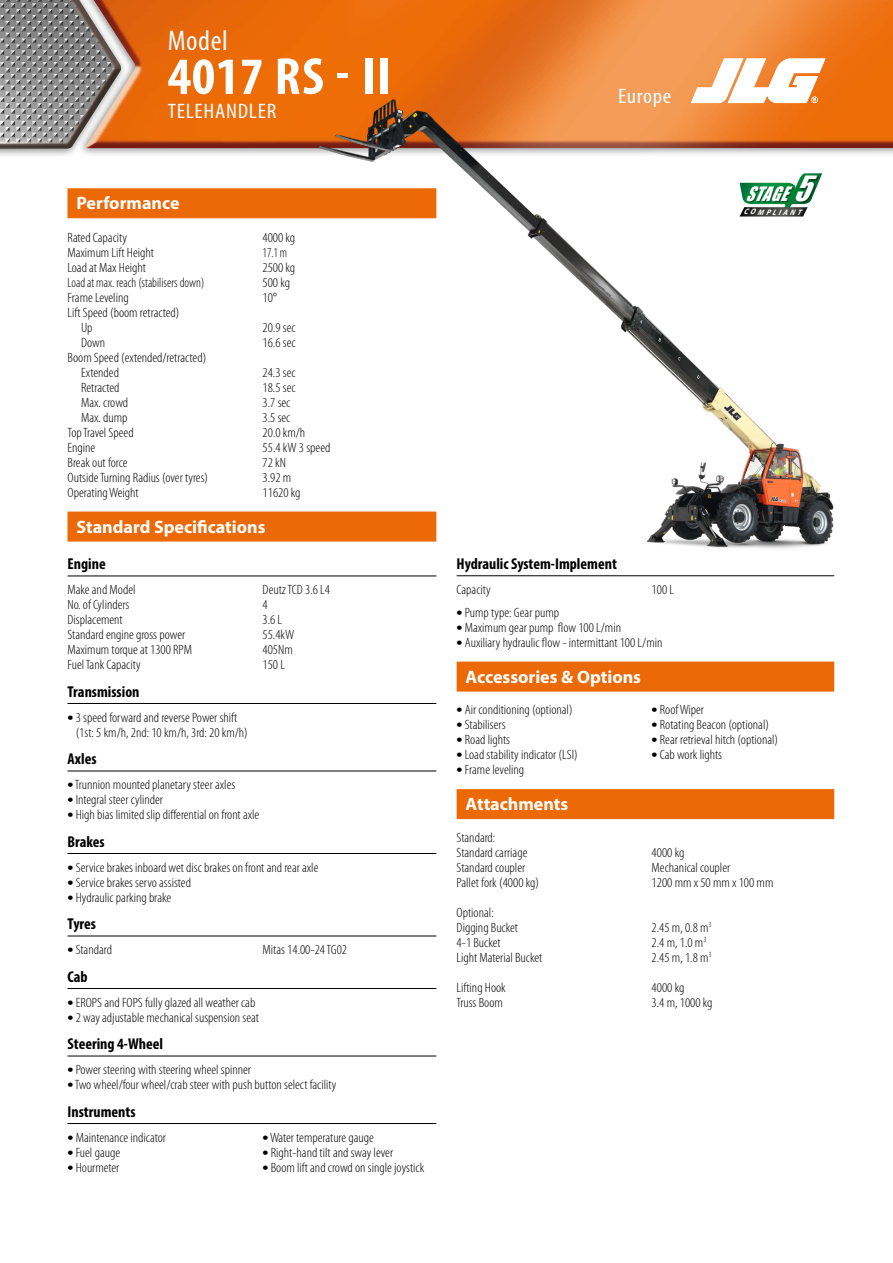
<style>
.page{position:relative;width:893px;height:1263px;background:#fff}
.page>*{position:absolute;margin:0;border:0;box-sizing:border-box;transform-origin:0 0}
.t1{font:700 condensed 52.5px "Myriad Pro";letter-spacing:.01em;color:#fff;scale:1.05 1}
.t2{font:condensed 28.5px "Myriad Pro";letter-spacing:.02em;color:#f0fbff;scale:1.05 1}
.t3{font:condensed 21px "Myriad Pro";letter-spacing:.03em;color:#f0fbff;scale:1.12 1}
.t4{font:italic 18.3px "Impact";color:#fff;scale:.87 1}
.t5{font:700 18px "Myriad Pro";color:#fff}
.t6{font:700 condensed 15.75px "Myriad Pro";color:#000}
.t7{font:300 condensed 13.5px/15px "Myriad Pro";color:#000;scale:1.07 1}
.t8{font:300 condensed 13.5px "Myriad Pro";color:#000}
.t9{font:300 condensed 13.5px "Myriad Pro";color:#000;scale:.92 1}
.t10{font:italic 700 7.95px "Myriad Pro";color:#fff;scale:.87 1}
.s1{font-weight:700;font-stretch:normal;font-size:16.5px}
.s2{font-size:32.1px}
</style>
<div class="page">
<img style="left:128px;top:0;width:765px;height:148px">
<div style="left:0;top:0;width:128px;height:158px;background:#000;opacity:.5"></div>
<img style="left:0;top:0;width:121px;height:149px">
<svg style="left:691px;top:59px;width:134px;height:38px"></svg>
<img style="left:306px;top:97px;width:544px;height:452px">
<svg style="left:739px;top:173px;width:83px;height:44px"></svg>
<img style="left:741px;top:172px;width:82px;height:41px">
<div style="left:68px;top:188px;width:368px;height:30px;background:#ec6907"></div>
<div style="left:68px;top:512px;width:368px;height:30px;background:#ec6907"></div>
<hr style="left:68px;top:576px;width:368px;height:1px;background:#000">
<hr style="left:68px;top:703px;width:368px;height:1px;background:#000">
<hr style="left:68px;top:771px;width:368px;height:1px;background:#000">
<hr style="left:68px;top:853px;width:368px;height:1px;background:#000">
<hr style="left:68px;top:936px;width:368px;height:1px;background:#000">
<hr style="left:68px;top:988px;width:368px;height:1px;background:#000">
<hr style="left:68px;top:1056px;width:368px;height:1px;background:#000">
<hr style="left:68px;top:1123px;width:368px;height:1px;background:#000">
<hr style="left:457px;top:575px;width:377px;height:1px;background:#000">
<div style="left:457px;top:662px;width:377px;height:30px;background:#ec6907"></div>
<div style="left:457px;top:789px;width:377px;height:30px;background:#ec6907"></div>
<h2 class="t2" style="left:168px;top:24px;width:59px">Model</h2>
<h1 class="t1" style="left:168px;top:44px;width:214px">4017 RS - II</h1>
<h3 class="t3" style="left:168px;top:98px;width:99px">TELEHANDLER</h3>
<h3 class="t5" style="left:76px;top:191px;width:104px">Performance</h3>
<p class="t7" style="left:68px;top:229px;width:57px">Rated Capacity</p>
<p class="t7" style="left:262px;top:229px;width:32px">4000 kg</p>
<p class="t7" style="left:68px;top:244px;width:82px">Maximum Lift Height</p>
<p class="t9" style="left:263px;top:244px;width:28px">17.1 m</p>
<p class="t7" style="left:68px;top:259px;width:75px">Load at Max Height</p>
<p class="t7" style="left:262px;top:259px;width:32px">2500 kg</p>
<p class="t8" style="left:68px;top:274px;width:138px">Load at max. reach (stabilisers down)</p>
<p class="t7" style="left:263px;top:274px;width:27px">500 kg</p>
<p class="t7" style="left:68px;top:289px;width:59px">Frame Leveling</p>
<p class="t7" style="left:263px;top:289px;width:15px">10°</p>
<p class="t7" style="left:81px;top:304px;width:94px;text-indent:-14px">Lift Speed (boom retracted)<br>Up</p>
<p class="t7" style="left:263px;top:319px;width:32px">20.9 sec</p>
<p class="t7" style="left:81px;top:334px;width:24px">Down</p>
<p class="t7" style="left:263px;top:334px;width:32px">16.6 sec</p>
<p class="t7" style="left:81px;top:349px;width:119px;text-indent:-14px">Boom Speed (extended/retracted)<br>Extended</p>
<p class="t7" style="left:263px;top:364px;width:32px">24.3 sec</p>
<p class="t7" style="left:81px;top:379px;width:38px">Retracted</p>
<p class="t7" style="left:263px;top:379px;width:32px">18.5 sec</p>
<p class="t7" style="left:81px;top:394px;width:46px">Max. crowd</p>
<p class="t7" style="left:263px;top:394px;width:28px">3.7 sec</p>
<p class="t7" style="left:81px;top:409px;width:45px">Max. dump</p>
<p class="t7" style="left:263px;top:409px;width:28px">3.5 sec</p>
<p class="t7" style="left:68px;top:424px;width:63px">Top Travel Speed</p>
<p class="t7" style="left:263px;top:424px;width:41px">20.0 km/h</p>
<p class="t7" style="left:68px;top:439px;width:27px">Engine</p>
<p class="t7" style="left:263px;top:439px;width:65px">55.4 kW 3 speed</p>
<p class="t7" style="left:68px;top:454px;width:58px">Break out force</p>
<p class="t7" style="left:263px;top:454px;width:23px">72 kN</p>
<p class="t7" style="left:68px;top:469px;width:133px">Outside Turning Radius (over tyres)</p>
<p class="t7" style="left:263px;top:469px;width:28px">3.92 m</p>
<p class="t7" style="left:68px;top:484px;width:68px">Operating Weight</p>
<p class="t7" style="left:263px;top:484px;width:37px">11620 kg</p>
<h3 class="t5" style="left:76px;top:515px;width:191px">Standard Specifications</h3>
<p class="t6" style="left:68px;top:554px;width:40px">Engine</p>
<p class="t7" style="left:68px;top:582px;width:65px">Make and Model</p>
<p class="t7" style="left:262px;top:582px;width:65px">Deutz TCD 3.6 L4</p>
<p class="t7" style="left:68px;top:597px;width:59px">No. of Cylinders</p>
<p class="t7" style="left:262px;top:597px;width:6px">4</p>
<p class="t7" style="left:68px;top:612px;width:53px">Displacement</p>
<p class="t7" style="left:262px;top:612px;width:20px">3.6 L</p>
<p class="t7" style="left:68px;top:627px;width:112px">Standard engine gross power</p>
<p class="t7" style="left:262px;top:627px;width:31px">55.4kW</p>
<p class="t7" style="left:68px;top:642px;width:118px">Maximum torque at 1300 RPM</p>
<p class="t7" style="left:262px;top:642px;width:30px">405Nm</p>
<p class="t7" style="left:68px;top:657px;width:70px">Fuel Tank Capacity</p>
<p class="t7" style="left:262px;top:657px;width:23px">150 L</p>
<p class="t6" style="left:68px;top:682px;width:73px">Transmission</p>
<p class="t7" style="left:76px;top:709px;width:162px;text-indent:-8px"><span class="s1">•</span>3 speed forward and reverse Power shift (1st: 5 km/h, 2nd: 10 km/h, 3rd: 20 km/h)</p>
<p class="t6" style="left:68px;top:749px;width:30px">Axles</p>
<p class="t7" style="left:68px;top:777px;width:158px"><span class="s1">•</span> Trunnion mounted planetary steer axles</p>
<p class="t7" style="left:68px;top:792px;width:91px"><span class="s1">•</span> Integral steer cylinder</p>
<p class="t7" style="left:68px;top:807px;width:181px"><span class="s1">•</span> High bias limited slip differential on front axle</p>
<p class="t6" style="left:68px;top:832px;width:39px">Brakes</p>
<p class="t7" style="left:68px;top:859px;width:236px"><span class="s1">•</span> Service brakes inboard wet disc brakes on front and rear axle</p>
<p class="t7" style="left:68px;top:874px;width:117px"><span class="s1">•</span> Service brakes servo assisted</p>
<p class="t7" style="left:68px;top:889px;width:98px"><span class="s1">•</span> Hydraulic parking brake</p>
<p class="t6" style="left:68px;top:914px;width:30px">Tyres</p>
<p class="t7" style="left:68px;top:942px;width:43px"><span class="s1">•</span> Standard</p>
<p class="t7" style="left:262px;top:942px;width:81px">Mitas 14.00-24 TG02</p>
<p class="t6" style="left:68px;top:967px;width:22px">Cab</p>
<p class="t7" style="left:68px;top:994px;width:177px"><span class="s1">•</span> EROPS and FOPS fully glazed all weather cab</p>
<p class="t7" style="left:68px;top:1009px;width:180px"><span class="s1">•</span> 2 way adjustable mechanical suspension seat</p>
<p class="t6" style="left:68px;top:1034px;width:97px">Steering 4-Wheel</p>
<p class="t7" style="left:68px;top:1062px;width:173px"><span class="s1">•</span> Power steering with steering wheel spinner</p>
<p class="t7" style="left:68px;top:1077px;width:253px"><span class="s1">•</span> Two wheel/four wheel/crab steer with push button select facility</p>
<p class="t6" style="left:68px;top:1102px;width:70px">Instruments</p>
<p class="t7" style="left:68px;top:1129px;width:94px"><span class="s1">•</span> Maintenance indicator</p>
<p class="t7" style="left:262px;top:1129px;width:106px"><span class="s1">•</span> Water temperature gauge</p>
<p class="t7" style="left:68px;top:1144px;width:51px"><span class="s1">•</span> Fuel gauge</p>
<p class="t7" style="left:262px;top:1144px;width:124px"><span class="s1">•</span> Right-hand tilt and sway lever</p>
<p class="t7" style="left:68px;top:1159px;width:50px"><span class="s1">•</span> Hourmeter</p>
<p class="t7" style="left:262px;top:1159px;width:153px"><span class="s1">•</span> Boom lift and crowd on single joystick</p>
<h3 class="t3" style="left:618px;top:84px;width:49px">Europe</h3>
<h3 class="t4" style="left:746px;top:179px;width:98px">STAGE<span class="s2">5</span></h3>
<p class="t10" style="left:743px;top:207px;width:72px">COMPLIANT</p>
<p class="t6" style="left:457px;top:554px;width:162px">Hydraulic System-Implement</p>
<p class="t7" style="left:457px;top:582px;width:33px">Capacity</p>
<p class="t7" style="left:652px;top:582px;width:23px">100 L</p>
<p class="t7" style="left:457px;top:604px;width:97px"><span class="s1">•</span> Pump type: Gear pump</p>
<p class="t7" style="left:457px;top:619px;width:155px"><span class="s1">•</span> Maximum gear pump flow 100 L/min</p>
<p class="t7" style="left:457px;top:634px;width:194px"><span class="s1">•</span> Auxiliary hydraulic flow - intermittant 100 L/min</p>
<h3 class="t5" style="left:466px;top:665px;width:177px">Accessories &amp; Options</h3>
<p class="t7" style="left:457px;top:702px;width:110px"><span class="s1">•</span> Air conditioning (optional)</p>
<p class="t7" style="left:652px;top:702px;width:50px"><span class="s1">•</span> Roof Wiper</p>
<p class="t7" style="left:457px;top:717px;width:47px"><span class="s1">•</span> Stabilisers</p>
<p class="t7" style="left:652px;top:717px;width:111px"><span class="s1">•</span> Rotating Beacon (optional)</p>
<p class="t7" style="left:457px;top:732px;width:51px"><span class="s1">•</span> Road lights</p>
<p class="t7" style="left:652px;top:732px;width:120px"><span class="s1">•</span> Rear retrieval hitch (optional)</p>
<p class="t7" style="left:457px;top:747px;width:115px"><span class="s1">•</span> Load stability indicator (LSI)</p>
<p class="t7" style="left:652px;top:747px;width:67px"><span class="s1">•</span> Cab work lights</p>
<p class="t7" style="left:457px;top:762px;width:65px"><span class="s1">•</span> Frame leveling</p>
<h3 class="t5" style="left:466px;top:792px;width:104px">Attachments</h3>
<p class="t7" style="left:457px;top:829px;width:68px">Standard:<br>Standard carriage</p>
<p class="t7" style="left:652px;top:844px;width:32px">4000 kg</p>
<p class="t7" style="left:457px;top:859px;width:66px">Standard coupler</p>
<p class="t7" style="left:652px;top:859px;width:75px">Mechanical coupler</p>
<p class="t7" style="left:457px;top:874px;width:79px">Pallet fork (4000 kg)</p>
<p class="t7" style="left:652px;top:874px;width:115px">1200 mm x 50 mm x 100 mm</p>
<p class="t7" style="left:457px;top:904px;width:59px">Optional:<br>Digging Bucket</p>
<p class="t7" style="left:652px;top:919px;width:58px">2.45 m, 0.8 m<sup>3</sup></p>
<p class="t7" style="left:457px;top:934px;width:43px">4-1 Bucket</p>
<p class="t7" style="left:652px;top:934px;width:53px">2.4 m, 1.0 m<sup>3</sup></p>
<p class="t7" style="left:457px;top:949px;width:82px">Light Material Bucket</p>
<p class="t7" style="left:652px;top:949px;width:58px">2.45 m, 1.8 m<sup>3</sup></p>
<p class="t7" style="left:457px;top:979px;width:48px">Lifting Hook</p>
<p class="t7" style="left:652px;top:979px;width:32px">4000 kg</p>
<p class="t7" style="left:457px;top:994px;width:45px">Truss Boom</p>
<p class="t7" style="left:652px;top:994px;width:58px">3.4 m, 1000 kg</p>
</div>
